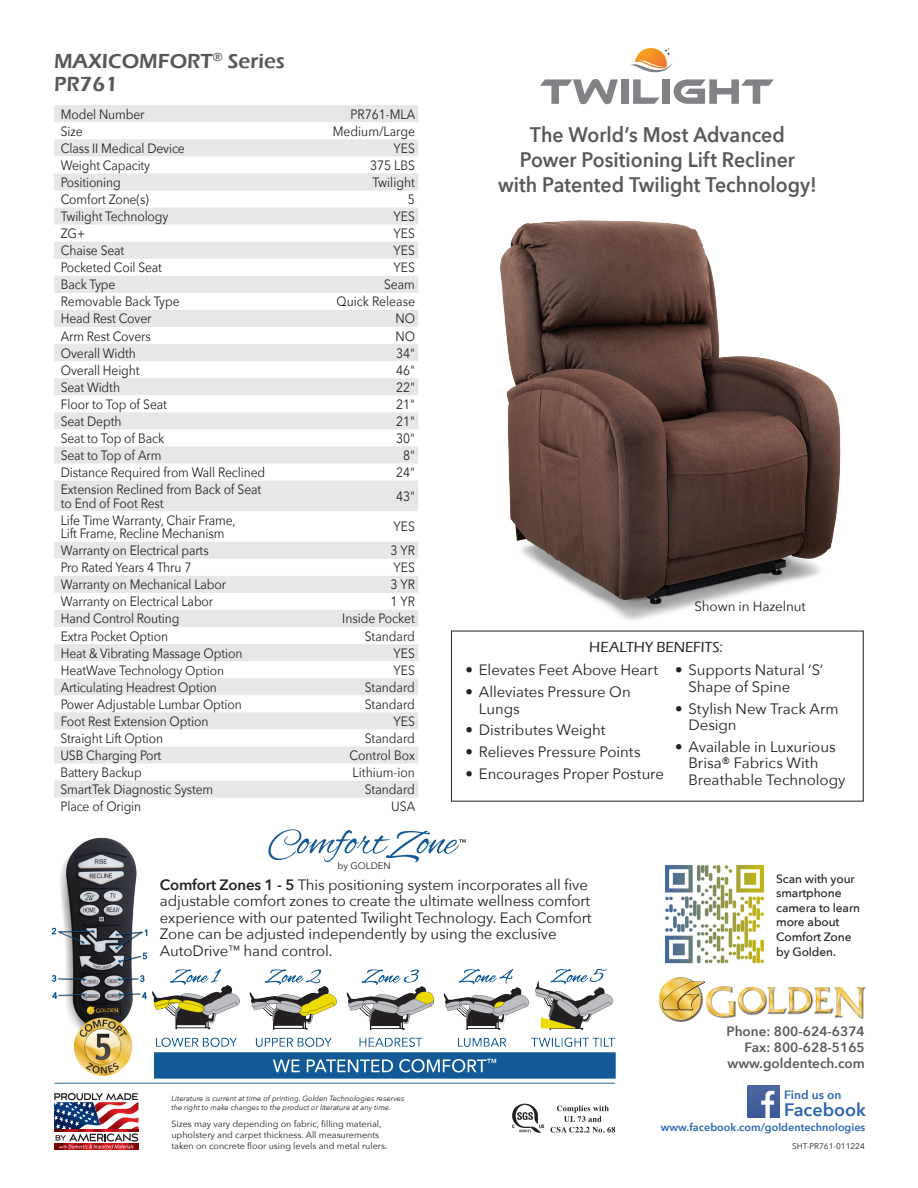
<style>
.page{position:relative;width:918px;height:1188px;background:#fff}
.page>*{position:absolute;margin:0;border:0;box-sizing:border-box;transform-origin:0 0}
.t1{font:600 21px/25.2px "Avenir Next";color:#57585a;text-align:center;scale:.93 1}
.t2{font:600 21px "Eras ITC";color:#57585a}
.t3{font:600 18px "Avenir Next";color:#2b64b0}
.t4{font:15px/16.5px "Avenir Next";letter-spacing:-.01em;color:#231f20}
.t5{font:500 15px "Eras ITC";color:#231f20}
.t6{font:13.5px/13.5px "Avenir Next";letter-spacing:-.01em;color:#231f20;scale:.9 1}
.t7{font:600 13.5px "Avenir Next";color:#57585a}
.t8{font:13.5px "Avenir Next";letter-spacing:-.01em;color:#231f20}
.t9{font:500 12px/14.5px "Avenir Next";letter-spacing:-.01em;color:#231f20}
.t10{font:600 12px "Avenir Next";color:#2b64b0}
.t11{font:600 10.8px "Avenir Next";color:#2b64b0}
.t12{font:9.45px "Avenir Next";color:#231f20}
.t13{font:9px/10.8px "Avenir Next";color:#231f20}
.t14{font:8.25px "Avenir Next";color:#231f20}
.t15{font:italic 7.5px/9px "Avenir Next";color:#231f20}
.s1{font-size:12.75px}
.s2{font-weight:600}
.s3{font-size:12px}
</style>
<div class="page">
<img style="left:500px;top:220px;width:341px;height:401px">
<img style="left:51px;top:837px;width:97px;height:239px">
<svg style="left:54px;top:105px;width:364px;height:693px;fill:#eeeef0"></svg>
<img style="left:747px;top:1085px;width:32px;height:32px">
<hr style="left:55px;top:1083px;width:560px;height:1px;background:#316196">
<svg style="left:512px;top:1103px;width:32px;height:30px"></svg>
<svg style="left:551px;top:1106px;width:64px;height:27px"></svg>
<img style="left:658px;top:977px;width:45px;height:45px">
<svg style="left:659px;top:978px;width:42px;height:42px"></svg>
<svg style="left:660px;top:979px;width:40px;height:40px"></svg>
<img style="left:662px;top:982px;width:203px;height:36px">
<img style="left:665px;top:864px;width:99px;height:100px">
<svg style="left:540px;top:79px;width:78px;height:25px"></svg>
<div style="left:621px;top:79px;width:7px;height:25px;background:#808285"></div>
<svg style="left:630px;top:48px;width:144px;height:56px"></svg>
<img style="left:144px;top:957px;width:471px;height:91px">
<img style="left:143px;top:1048px;width:473px;height:36px">
<svg style="left:268px;top:829px;width:198px;height:33px"></svg>
<svg style="left:54px;top:1093px;width:84px;height:57px"></svg>
<p class="t2" style="left:54px;top:49px;width:233px">MAXICOMFORT<sup>®</sup> Series</p>
<p class="t2" style="left:54px;top:72px;width:66px">PR761</p>
<p class="t6" style="left:61px;top:107px;width:95px">Model Number</p>
<p class="t6" style="left:350px;top:107px;width:74px">PR761-MLA</p>
<p class="t6" style="left:61px;top:124px;width:26px">Size</p>
<p class="t6" style="left:333px;top:124px;width:93px">Medium/Large</p>
<p class="t6" style="left:61px;top:141px;width:139px">Class II Medical Device</p>
<p class="t6" style="left:394px;top:141px;width:25px">YES</p>
<p class="t6" style="left:61px;top:158px;width:101px">Weight Capacity</p>
<p class="t6" style="left:370px;top:158px;width:51px">375 LBS</p>
<p class="t6" style="left:61px;top:175px;width:68px">Positioning</p>
<p class="t6" style="left:372px;top:175px;width:49px">Twilight</p>
<p class="t6" style="left:61px;top:192px;width:99px">Comfort Zone(s)</p>
<p class="t6" style="left:408px;top:192px;width:9px">5</p>
<p class="t6" style="left:61px;top:209px;width:121px">Twilight Technology</p>
<p class="t6" style="left:394px;top:209px;width:25px">YES</p>
<p class="t6" style="left:61px;top:226px;width:28px">ZG+</p>
<p class="t6" style="left:394px;top:226px;width:25px">YES</p>
<p class="t6" style="left:61px;top:243px;width:72px">Chaise Seat</p>
<p class="t6" style="left:394px;top:243px;width:25px">YES</p>
<p class="t6" style="left:61px;top:260px;width:114px">Pocketed Coil Seat</p>
<p class="t6" style="left:394px;top:260px;width:25px">YES</p>
<p class="t6" style="left:61px;top:277px;width:62px">Back Type</p>
<p class="t6" style="left:384px;top:277px;width:36px">Seam</p>
<p class="t6" style="left:61px;top:294px;width:134px">Removable Back Type</p>
<p class="t6" style="left:337px;top:294px;width:89px">Quick Release</p>
<p class="t6" style="left:61px;top:311px;width:102px">Head Rest Cover</p>
<p class="t6" style="left:395px;top:311px;width:23px">NO</p>
<p class="t6" style="left:61px;top:328px;width:101px">Arm Rest Covers</p>
<p class="t6" style="left:395px;top:328px;width:23px">NO</p>
<p class="t6" style="left:61px;top:346px;width:85px">Overall Width</p>
<p class="t6" style="left:396px;top:346px;width:23px">34"</p>
<p class="t6" style="left:61px;top:363px;width:89px">Overall Height</p>
<p class="t6" style="left:396px;top:363px;width:23px">46"</p>
<p class="t6" style="left:61px;top:380px;width:67px">Seat Width</p>
<p class="t6" style="left:396px;top:380px;width:23px">22"</p>
<p class="t6" style="left:61px;top:397px;width:119px">Floor to Top of Seat</p>
<p class="t6" style="left:396px;top:397px;width:23px">21"</p>
<p class="t6" style="left:61px;top:414px;width:69px">Seat Depth</p>
<p class="t6" style="left:396px;top:414px;width:23px">21"</p>
<p class="t6" style="left:61px;top:431px;width:117px">Seat to Top of Back</p>
<p class="t6" style="left:396px;top:431px;width:23px">30"</p>
<p class="t6" style="left:61px;top:448px;width:113px">Seat to Top of Arm</p>
<p class="t6" style="left:403px;top:448px;width:15px">8"</p>
<p class="t6" style="left:61px;top:465px;width:229px">Distance Required from Wall Reclined</p>
<p class="t6" style="left:396px;top:465px;width:23px">24"</p>
<p class="t6" style="left:61px;top:482px;width:224px">Extension Reclined from Back of Seat to End of Foot Rest</p>
<p class="t6" style="left:396px;top:489px;width:23px">43"</p>
<p class="t6" style="left:61px;top:513px;width:196px">Life Time Warranty, Chair Frame,<br>Lift Frame, Recline Mechanism</p>
<p class="t6" style="left:394px;top:519px;width:25px">YES</p>
<p class="t6" style="left:61px;top:543px;width:166px">Warranty on Electrical parts</p>
<p class="t6" style="left:391px;top:543px;width:29px">3 YR</p>
<p class="t6" style="left:61px;top:560px;width:147px">Pro Rated Years 4 Thru 7</p>
<p class="t6" style="left:394px;top:560px;width:25px">YES</p>
<p class="t6" style="left:61px;top:577px;width:185px">Warranty on Mechanical Labor</p>
<p class="t6" style="left:391px;top:577px;width:29px">3 YR</p>
<p class="t6" style="left:61px;top:594px;width:171px">Warranty on Electrical Labor</p>
<p class="t6" style="left:391px;top:594px;width:29px">1 YR</p>
<p class="t6" style="left:61px;top:611px;width:133px">Hand Control Routing</p>
<p class="t6" style="left:342px;top:611px;width:82px">Inside Pocket</p>
<p class="t6" style="left:61px;top:629px;width:121px">Extra Pocket Option</p>
<p class="t6" style="left:365px;top:629px;width:57px">Standard</p>
<p class="t6" style="left:61px;top:646px;width:203px">Heat &amp; Vibrating Massage Option</p>
<p class="t6" style="left:394px;top:646px;width:25px">YES</p>
<p class="t6" style="left:61px;top:663px;width:183px">HeatWave Technology <span class="s1">Option</span></p>
<p class="t6" style="left:394px;top:663px;width:25px">YES</p>
<p class="t6" style="left:61px;top:680px;width:175px">Articulating Headrest Option</p>
<p class="t6" style="left:365px;top:680px;width:57px">Standard</p>
<p class="t6" style="left:61px;top:697px;width:203px">Power Adjustable Lumbar Option</p>
<p class="t6" style="left:365px;top:697px;width:57px">Standard</p>
<p class="t6" style="left:61px;top:714px;width:166px">Foot Rest Extension Option</p>
<p class="t6" style="left:394px;top:714px;width:25px">YES</p>
<p class="t6" style="left:60px;top:731px;width:116px">Straight Lift Option</p>
<p class="t6" style="left:365px;top:731px;width:57px">Standard</p>
<p class="t6" style="left:60px;top:748px;width:114px">USB Charging Port</p>
<p class="t6" style="left:349px;top:748px;width:74px">Control Box</p>
<p class="t6" style="left:60px;top:765px;width:92px">Battery Backup</p>
<p class="t6" style="left:353px;top:765px;width:71px">Lithium-ion</p>
<p class="t6" style="left:60px;top:782px;width:171px">SmartTek Diagnostic System</p>
<p class="t6" style="left:365px;top:782px;width:57px">Standard</p>
<p class="t6" style="left:60px;top:799px;width:91px">Place of Origin</p>
<p class="t6" style="left:391px;top:799px;width:28px">USA</p>
<p class="t12" style="left:338px;top:858px;width:55px">by GOLDEN</p>
<p class="t1" style="left:530px;top:121px;width:276px">The World’s Most Advanced</p>
<p class="t1" style="left:498px;top:147px;width:344px">Power Positioning Lift Recliner with Patented Twilight Technology!</p>
<p class="t8" style="left:694px;top:595px;width:113px">Shown in Hazelnut</p>
<p class="t5" style="left:589px;top:638px;width:135px">HEALTHY BENEFITS:</p>
<p class="t4" style="left:465px;top:661px;width:194px">• Elevates Feet Above Heart</p>
<p class="t4" style="left:479px;top:683px;width:153px;text-indent:-14px">• Alleviates Pressure On<br>Lungs</p>
<p class="t4" style="left:465px;top:721px;width:142px">• Distributes Weight</p>
<p class="t4" style="left:465px;top:743px;width:177px">• Relieves Pressure Points</p>
<p class="t4" style="left:465px;top:765px;width:200px">• Encourages Proper Posture</p>
<p class="t4" style="left:688px;top:661px;width:136px;text-indent:-14px">• Supports Natural ‘S’<br>Shape of Spine</p>
<p class="t4" style="left:688px;top:699px;width:152px;text-indent:-14px">• Stylish New Track Arm<br>Design</p>
<p class="t4" style="left:688px;top:738px;width:159px;text-indent:-14px">• Available in Luxurious<br>Brisa® Fabrics With<br>Breathable Technology</p>
<p class="t4" style="left:160px;top:876px;width:433px"><span class="s2">Comfort Zones 1 - 5</span> This positioning system incorporates all five adjustable comfort zones to create the ultimate wellness comfort experience with our patented Twilight Technology. Each Comfort Zone can be adjusted independently by using the exclusive AutoDrive<span class="s3">™</span> hand control.</p>
<p class="t15" style="left:171px;top:1093px;width:235px">Literature is current at time of printing. Golden Technologies reserves the right to make changes to the product or literature at any time.</p>
<p class="t13" style="left:171px;top:1118px;width:218px">Sizes may vary depending on fabric, filling material, upholstery and carpet thickness. All measurements taken on concrete floor using levels and metal rulers.</p>
<p class="t9" style="left:776px;top:871px;width:85px">Scan with your smartphone camera to learn more about<br>Comfort Zone by Golden.</p>
<p class="t7" style="left:726px;top:1020px;width:140px">Phone: 800-624-6374</p>
<p class="t7" style="left:745px;top:1036px;width:122px">Fax: 800-628-5165</p>
<p class="t7" style="left:728px;top:1052px;width:139px">www.goldentech.com</p>
<p class="t10" style="left:784px;top:1085px;width:59px">Find us on</p>
<p class="t3" style="left:784px;top:1094px;width:83px">Facebook</p>
<p class="t11" style="left:661px;top:1118px;width:206px">www.facebook.com/goldentechnologies</p>
<p class="t14" style="left:792px;top:1139px;width:74px">SHT-PR761-011224</p>
</div>
